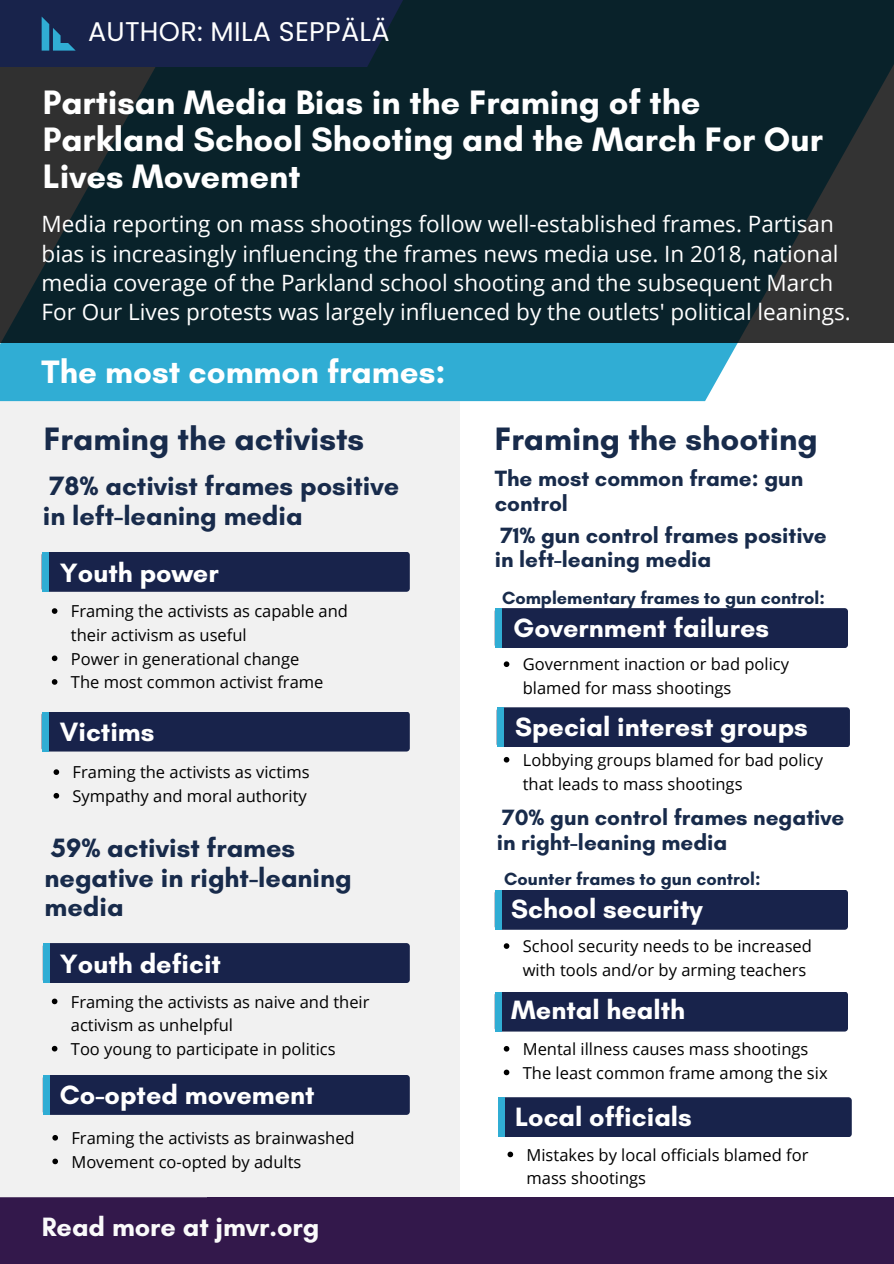
<style>
.page{position:relative;width:894px;height:1264px;background:#fff}
.page>*{position:absolute;margin:0;border:0;box-sizing:border-box;transform-origin:0 0}
.t1{font:700 34.5px/37.2px "Glacial Indifference";color:#fff}
.t2{font:700 33px "Glacial Indifference";color:#182b4b}
.t3{font:700 33px "Glacial Indifference";color:#fff}
.t4{font:700 27px "Glacial Indifference";color:#fff}
.t5{font:700 27px/29.2px "Glacial Indifference";color:#182b4b}
.t6{font:700 27px "Glacial Indifference";color:#fafafa}
.t7{font:27px "Poppins";letter-spacing:.01em;color:#fff}
.t8{font:22.5px/29.2px "Open Sans";color:#fff}
.t9{font:700 22.5px/24.8px "Glacial Indifference";color:#182b4b}
.t10{font:700 18px "Glacial Indifference";color:#182b4b}
.t11{font:16.5px/23.7px "Open Sans";color:#000}
</style>
<div class="page">
<div style="left:0;top:32px;width:459px;height:1231px;background:#f1f1f1"></div>
<div style="left:208px;top:1197px;width:685px;height:66px;background:#33184b"></div>
<div style="left:0;top:1197px;width:446px;height:66px;background:#33184b"></div>
<svg style="left:0;top:342px;width:893px;height:59px;fill:#30add4"></svg>
<svg style="left:0;top:0;width:893px;height:342px;background:#0f242b"></svg>
<div style="left:0;top:0;width:446px;height:67px;background:#18234b"></div>
<svg style="left:42px;top:17px;width:33px;height:33px"></svg>
<div style="left:42px;top:552px;width:367px;height:40px;background:#18234b;border-radius:3px"></div>
<div style="left:42px;top:552px;width:7px;height:40px;background:#30add4"></div>
<div style="left:42px;top:711px;width:367px;height:40px;background:#18234b;border-radius:3px"></div>
<div style="left:42px;top:711px;width:7px;height:40px;background:#30add4"></div>
<svg style="left:54px;top:769px;width:5px;height:6px"></svg>
<svg style="left:54px;top:793px;width:5px;height:5px"></svg>
<div style="left:494px;top:608px;width:353px;height:40px;background:#18234b;border-radius:3px"></div>
<div style="left:494px;top:608px;width:7px;height:40px;background:#30add4"></div>
<div style="left:496px;top:707px;width:353px;height:40px;background:#18234b;border-radius:3px"></div>
<div style="left:496px;top:707px;width:7px;height:40px;background:#30add4"></div>
<svg style="left:503px;top:661px;width:6px;height:6px"></svg>
<div style="left:494px;top:889px;width:353px;height:40px;background:#18234b;border-radius:3px"></div>
<div style="left:494px;top:889px;width:7px;height:40px;background:#30add4"></div>
<svg style="left:503px;top:757px;width:6px;height:5px"></svg>
<div style="left:494px;top:991px;width:353px;height:40px;background:#18234b;border-radius:3px"></div>
<div style="left:494px;top:991px;width:7px;height:40px;background:#30add4"></div>
<div style="left:498px;top:1097px;width:353px;height:40px;background:#18234b;border-radius:3px"></div>
<div style="left:498px;top:1097px;width:7px;height:40px;background:#30add4"></div>
<svg style="left:52px;top:608px;width:5px;height:6px"></svg>
<svg style="left:52px;top:655px;width:5px;height:6px"></svg>
<svg style="left:52px;top:679px;width:5px;height:5px"></svg>
<div style="left:43px;top:943px;width:366px;height:40px;background:#18234b;border-radius:3px"></div>
<div style="left:43px;top:943px;width:7px;height:40px;background:#30add4"></div>
<svg style="left:52px;top:998px;width:5px;height:6px"></svg>
<svg style="left:52px;top:1045px;width:5px;height:6px"></svg>
<div style="left:43px;top:1074px;width:366px;height:40px;background:#18234b;border-radius:3px"></div>
<div style="left:43px;top:1074px;width:7px;height:40px;background:#30add4"></div>
<svg style="left:52px;top:1135px;width:6px;height:5px"></svg>
<svg style="left:52px;top:1158px;width:6px;height:6px"></svg>
<svg style="left:503px;top:943px;width:6px;height:5px"></svg>
<svg style="left:503px;top:1046px;width:6px;height:5px"></svg>
<svg style="left:503px;top:1069px;width:6px;height:6px"></svg>
<svg style="left:507px;top:1151px;width:6px;height:6px"></svg>
<h1 class="t7" style="left:88px;top:13px;width:303px">AUTHOR: MILA SEPPÄLÄ</h1>
<h1 class="t1" style="left:43px;top:83px;width:781px">Partisan Media Bias in the Framing of the<br>Parkland School Shooting and the March For Our<br>Lives Movement</h1>
<h5 class="t8" style="left:42px;top:209px;width:810px">Media reporting on mass shootings follow well-established frames. Partisan bias is increasingly influencing the frames news media use. In 2018, national media coverage of the Parkland school shooting and the subsequent March For Our Lives protests was largely influenced by the outlets' political leanings.</h5>
<p class="t3" style="left:42px;top:352px;width:405px">The most common frames:</p>
<h1 class="t2" style="left:44px;top:419px;width:322px">Framing the activists</h1>
<h2 class="t2" style="left:494px;top:419px;width:324px">Framing the shooting</h2>
<p class="t5" style="left:43px;top:471px;width:358px">78% activist frames positive in left-leaning media</p>
<p class="t4" style="left:60px;top:556px;width:160px">Youth power</p>
<p class="t11" style="left:71px;top:599px;width:278px">Framing the activists as capable and their activism as useful</p>
<h3 class="t11" style="left:71px;top:646px;width:230px">Power in generational change</h3>
<h3 class="t11" style="left:71px;top:670px;width:254px">The most common activist frame</h3>
<h3 class="t4" style="left:60px;top:715px;width:96px">Victims</h3>
<h3 class="t11" style="left:73px;top:760px;width:238px">Framing the activists as victims</h3>
<p class="t11" style="left:73px;top:783px;width:236px">Sympathy and moral authority</p>
<h3 class="t5" style="left:45px;top:833px;width:309px">59% activist frames negative in right-leaning media</h3>
<p class="t4" style="left:60px;top:947px;width:163px">Youth deficit</p>
<p class="t11" style="left:71px;top:989px;width:300px">Framing the activists as naive and their activism as unhelpful</p>
<p class="t11" style="left:71px;top:1036px;width:266px">Too young to participate in politics</p>
<h1 class="t4" style="left:60px;top:1078px;width:256px">Co-opted movement</h1>
<h3 class="t11" style="left:71px;top:1125px;width:285px">Framing the activists as brainwashed</h3>
<p class="t11" style="left:71px;top:1149px;width:231px">Movement co-opted by adults</p>
<p class="t6" style="left:42px;top:1210px;width:279px">Read more at jmvr.org</p>
<p class="t9" style="left:494px;top:466px;width:310px">The most common frame: gun control</p>
<h4 class="t9" style="left:494px;top:522px;width:333px">71% gun control frames positive in left-leaning media</h4>
<p class="t10" style="left:502px;top:586px;width:324px">Complementary frames to gun control:</p>
<p class="t4" style="left:513px;top:611px;width:257px">Government failures</p>
<p class="t11" style="left:522px;top:652px;width:267px">Government inaction or bad policy blamed for mass shootings</p>
<h4 class="t4" style="left:515px;top:710px;width:294px">Special interest groups</h4>
<h3 class="t11" style="left:522px;top:747px;width:301px">Lobbying groups blamed for bad policy that leads to mass shootings</h3>
<h6 class="t9" style="left:496px;top:804px;width:349px">70% gun control frames negative in right-leaning media</h6>
<h3 class="t10" style="left:504px;top:867px;width:258px">Counter frames to gun control:</h3>
<h4 class="t4" style="left:511px;top:891px;width:193px">School security</h4>
<h3 class="t11" style="left:522px;top:934px;width:290px">School security needs to be increased with tools and/or by arming teachers</h3>
<h6 class="t4" style="left:511px;top:993px;width:175px">Mental health</h6>
<p class="t11" style="left:522px;top:1036px;width:287px">Mental illness causes mass shootings</p>
<h3 class="t11" style="left:522px;top:1060px;width:306px">The least common frame among the six</h3>
<h3 class="t4" style="left:515px;top:1100px;width:178px">Local officials</h3>
<p class="t11" style="left:526px;top:1142px;width:283px">Mistakes by local officials blamed for mass shootings</p>
</div>
